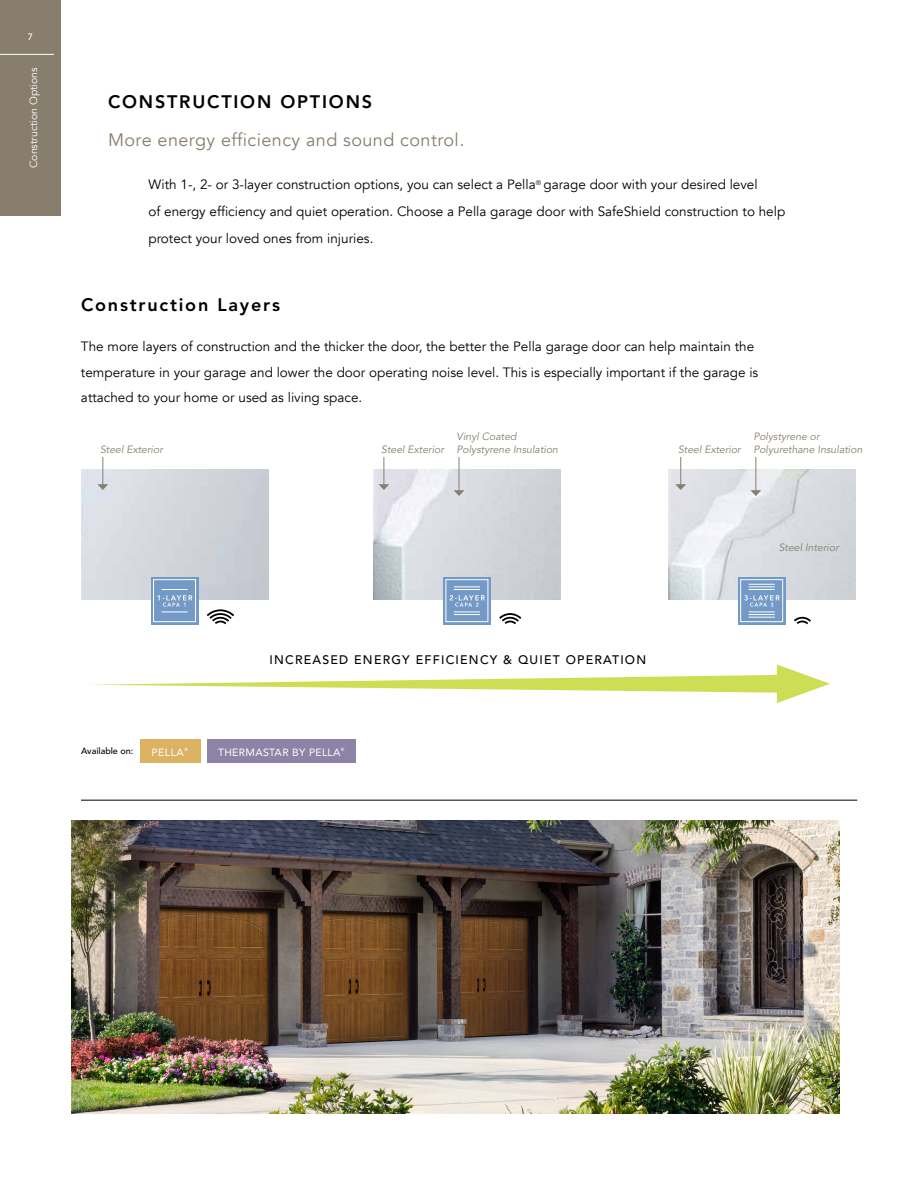
<style>
.page{position:relative;width:918px;height:1188px;background:#fff}
.page>*{position:absolute;margin:0;border:0;box-sizing:border-box;transform-origin:0 0}
.t1{font:800 18px "Avenir";letter-spacing:.1em;color:#000}
.t2{font:18px "Avenir";letter-spacing:.025em;color:#887e6e}
.t3{font:13.5px/27px "Avenir";color:#000}
.t4{font:500 12.3px "Avenir";letter-spacing:.1em;color:#000}
.t5{font:italic 10.5px/12.6px "Avenir";color:#887e6e}
.t6{font:10.5px "Avenir";letter-spacing:.03em;color:#fff}
.t7{font:10.5px "Avenir";color:#fff}
.t8{font:10.5px "Calibri";color:#fff}
.t9{font:500 9px "Avenir";color:#000}
.t10{font:4.5px "Avenir";color:#fff}
</style>
<div class="page">
<div style="left:0;top:0;width:61px;height:216px;background:#887e6e"></div>
<hr style="left:0;top:54px;width:54px;height:1px;background:#fff">
<hr style="left:81px;top:800px;width:776px;height:1px;background:#000">
<svg style="left:90px;top:664px;width:740px;height:39px"></svg>
<div style="left:140px;top:739px;width:60px;height:24px;background:#dcb363"></div>
<div style="left:207px;top:739px;width:149px;height:24px;background:#8d83a6"></div>
<img style="left:668px;top:469px;width:187px;height:130px">
<svg style="left:675px;top:457px;width:11px;height:33px"></svg>
<hr style="left:756px;top:457px;width:1px;height:34px;background:#887e6e">
<svg style="left:750px;top:490px;width:11px;height:6px"></svg>
<img style="left:373px;top:469px;width:187px;height:130px">
<svg style="left:378px;top:457px;width:11px;height:33px"></svg>
<hr style="left:459px;top:457px;width:1px;height:34px;background:#887e6e">
<svg style="left:454px;top:490px;width:10px;height:6px"></svg>
<svg style="left:97px;top:457px;width:11px;height:33px"></svg>
<div style="left:151px;top:577px;width:47px;height:47px;background:#7399c6"></div>
<svg style="left:157px;top:589px;width:36px;height:24px"></svg>
<div style="left:153px;top:579px;width:43px;height:43px;border:1px solid #fff"></div>
<svg style="left:443px;top:577px;width:48px;height:47px"></svg>
<svg style="left:450px;top:586px;width:35px;height:29px"></svg>
<div style="left:446px;top:579px;width:42px;height:43px;border:1px solid #fff"></div>
<svg style="left:738px;top:577px;width:47px;height:47px"></svg>
<svg style="left:744px;top:584px;width:36px;height:34px"></svg>
<div style="left:740px;top:579px;width:43px;height:43px;border:1px solid #fff"></div>
<svg style="left:206px;top:609px;width:28px;height:16px"></svg>
<svg style="left:499px;top:613px;width:23px;height:12px"></svg>
<svg style="left:794px;top:616px;width:17px;height:9px"></svg>
<img style="left:72px;top:821px;width:768px;height:293px">
<p class="t8" style="left:27px;top:30px;width:7px">7</p>
<p class="t7" style="left:27px;top:168px;width:102px;rotate:-90deg">Construction Options</p>
<h1 class="t1" style="left:108px;top:91px;width:266px">CONSTRUCTION OPTIONS</h1>
<h1 class="t2" style="left:108px;top:129px;width:358px">More energy efficiency and sound control.</h1>
<p class="t3" style="left:148px;top:171px;width:638px">With 1-, 2- or 3-layer construction options, you can select a Pella<sup>®</sup> garage door with your desired level<br>of energy efficiency and quiet operation. Choose a Pella garage door with SafeShield construction to help protect your loved ones from injuries.</p>
<h1 class="t1" style="left:81px;top:294px;width:201px">Construction Layers</h1>
<p class="t3" style="left:81px;top:334px;width:679px;line-height:25.5px">The more layers of construction and the thicker the door, the better the Pella garage door can help maintain the temperature in your garage and lower the door operating noise level. This is especially important if the garage is attached to your home or used as living space.</p>
<p class="t5" style="left:457px;top:430px;width:62px">Vinyl Coated</p>
<p class="t5" style="left:100px;top:443px;width:64px">Steel Exterior</p>
<p class="t5" style="left:381px;top:443px;width:178px">Steel Exterior Polystyrene Insulation</p>
<p class="t5" style="left:678px;top:430px;width:186px;text-indent:75px">Polystyrene or<br>Steel Exterior Polyurethane Insulation</p>
<p class="t5" style="left:779px;top:542px;width:62px">Steel Interior</p>
<p class="t4" style="left:269px;top:653px;width:378px">INCREASED ENERGY EFFICIENCY &amp; QUIET OPERATION</p>
<p class="t9" style="left:81px;top:746px;width:54px">Available on:</p>
<p class="t6" style="left:151px;top:744px;width:34px">PELLA</p>
<p class="t10" style="left:184px;top:746px;width:5px">®</p>
<p class="t6" style="left:218px;top:744px;width:124px">THERMASTAR BY PELLA</p>
<p class="t10" style="left:341px;top:746px;width:5px">®</p>
</div>
